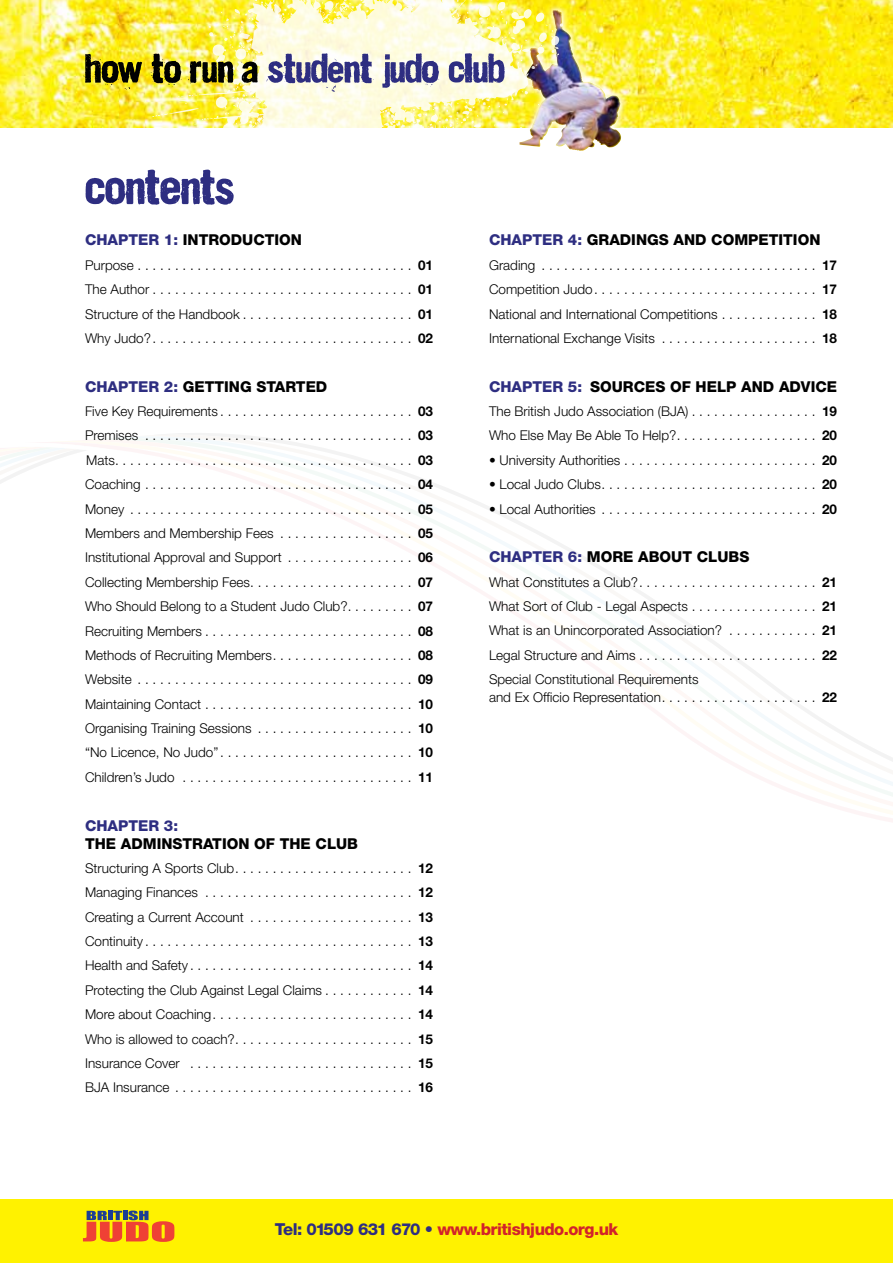
<style>
.page{position:relative;width:893px;height:1263px;background:#fff}
.page>*{position:absolute;margin:0;border:0;box-sizing:border-box;transform-origin:0 0}
.t1{font:75px "Dirt 2 Stickler";color:#2e2e81}
.t2{font:60.75px "Dirt 2 Stickler";color:#2e2e81}
.t3{font:800 16.5px "Helvetica Neue";letter-spacing:-.03em;color:#d2232a}
.t4{font:800 15px "Helvetica Neue";color:#000}
.t5{font:800 15px "Helvetica Neue";color:#2e2e81}
.t6{font:300 13.5px/24.5px "Helvetica Neue";color:#000;text-align:justify}
.s1{color:#000101}
.s2{color:#2e2e81}
.s3{font-weight:700}
</style>
<div class="page">
<img style="left:0;top:0;width:893px;height:128px">
<img style="left:519px;top:2px;width:108px;height:149px">
<svg style="left:152px;top:0;width:410px;height:128px;background:#f8f2a8"></svg>
<svg style="left:0;top:443px;width:893px;height:379px"></svg>
<div style="left:0;top:1199px;width:893px;height:64px;background:#fff200"></div>
<svg style="left:83px;top:1210px;width:91px;height:32px"></svg>
<h2 class="t2" style="left:85px;top:26px;width:421px"><span class="s1">HOW TO RUN A</span> STUDENT JUDO CLUB</h2>
<h1 class="t1" style="left:85px;top:134px;width:150px">Contents</h1>
<p class="t4" style="left:85px;top:231px;width:218px"><span class="s2">CHAPTER 1:</span> INTRODUCTION</p>
<p class="t6" style="left:85px;top:252px;width:350px">Purpose ..................................... <span class="s3">01<br></span>The Author ................................... <span class="s3">01<br></span>Structure of the Handbook ....................... <span class="s3">01<br></span>Why Judo? ................................... <span class="s3">02</span></p>
<p class="t4" style="left:85px;top:377px;width:244px"><span class="s2">CHAPTER 2:</span> GETTING STARTED</p>
<p class="t6" style="left:85px;top:399px;width:350px">Five Key Requirements .......................... <span class="s3">03<br></span>Premises .................................... <span class="s3">03<br></span>Mats ........................................ <span class="s3">03<br></span>Coaching .................................... <span class="s3">04<br></span>Money ...................................... <span class="s3">05<br></span>Members and Membership Fees . . . . . . . . . . . . . . . . . . <span class="s3">05<br></span>Institutional Approval and Support . . . . . . . . . . . . . . . . . <span class="s3">06<br></span>Collecting Membership Fees . . . . . . . . . . . . . . . . . . . . . . <span class="s3">07<br></span>Who Should Belong to a Student Judo Club? . . . . . . . . . <span class="s3">07<br></span>Recruiting Members ............................ <span class="s3">08<br></span>Methods of Recruiting Members . . . . . . . . . . . . . . . . . . . <span class="s3">08<br></span>Website ..................................... <span class="s3">09<br></span>Maintaining Contact ............................ <span class="s3">10<br></span>Organising Training Sessions . . . . . . . . . . . . . . . . . . . . . <span class="s3">10 </span>“No Licence, No Judo” .......................... <span class="s3">10<br></span>Children’s Judo ............................... <span class="s3">11</span></p>
<p class="t5" style="left:85px;top:816px;width:95px">CHAPTER 3:</p>
<p class="t4" style="left:85px;top:834px;width:275px">THE ADMINSTRATION OF THE CLUB</p>
<p class="t6" style="left:85px;top:855px;width:350px">Structuring A Sports Club ........................ <span class="s3">12<br></span>Managing Finances ............................ <span class="s3">12<br></span>Creating a Current Account ...................... <span class="s3">13<br></span>Continuity .................................... <span class="s3">13<br></span>Health and Safety .............................. <span class="s3">14<br></span>Protecting the Club Against Legal Claims . . . . . . . . . . . . <span class="s3">14<br></span>More about Coaching ........................... <span class="s3">14<br></span>Who is allowed to coach? ........................ <span class="s3">15<br></span>Insurance Cover .............................. <span class="s3">15<br></span>BJA Insurance ................................ <span class="s3">16</span></p>
<p class="t4" style="left:489px;top:231px;width:333px"><span class="s2">CHAPTER 4:</span> GRADINGS AND COMPETITION</p>
<p class="t6" style="left:489px;top:252px;width:350px">Grading ..................................... <span class="s3">17<br></span>Competition Judo .............................. <span class="s3">17<br></span>National and International Competitions . . . . . . . . . . . . . <span class="s3">18<br></span>International Exchange Visits . . . . . . . . . . . . . . . . . . . . . <span class="s3">18</span></p>
<p class="t4" style="left:489px;top:377px;width:349px"><span class="s2">CHAPTER 5:</span> SOURCES OF HELP AND ADVICE</p>
<p class="t6" style="left:489px;top:399px;width:350px">The British Judo Association (BJA) . . . . . . . . . . . . . . . . . <span class="s3">19<br></span>Who Else May Be Able To Help? ................... <span class="s3">20</span></p>
<p class="t6" style="left:489px;top:447px;width:350px">•UniversityAuthorities .......................... <span class="s3">20</span></p>
<p class="t6" style="left:489px;top:472px;width:350px">•LocalJudoClubs ............................. <span class="s3">20</span></p>
<p class="t6" style="left:489px;top:496px;width:350px">•LocalAuthorities ............................. <span class="s3">20</span></p>
<p class="t4" style="left:489px;top:548px;width:262px"><span class="s2">CHAPTER 6:</span> MORE ABOUT CLUBS</p>
<p class="t6" style="left:489px;top:569px;width:350px">What Constitutes a Club? ........................ <span class="s3">21<br></span>What Sort of Club - Legal Aspects . . . . . . . . . . . . . . . . . <span class="s3">21<br></span>What is an Unincorporated Association? . . . . . . . . . . . . <span class="s3">21<br></span>Legal Structure and Aims ........................ <span class="s3">22<br></span>Special Constitutional Requirements</p>
<p class="t6" style="left:489px;top:685px;width:350px">and Ex Officio Representation . . . . . . . . . . . . . . . . . . . . . <span class="s3">22</span></p>
<p class="t3" style="left:275px;top:1220px;width:345px"><span class="s2">Tel: 01509 631 670 •</span> www.britishjudo.org.uk</p>
</div>
